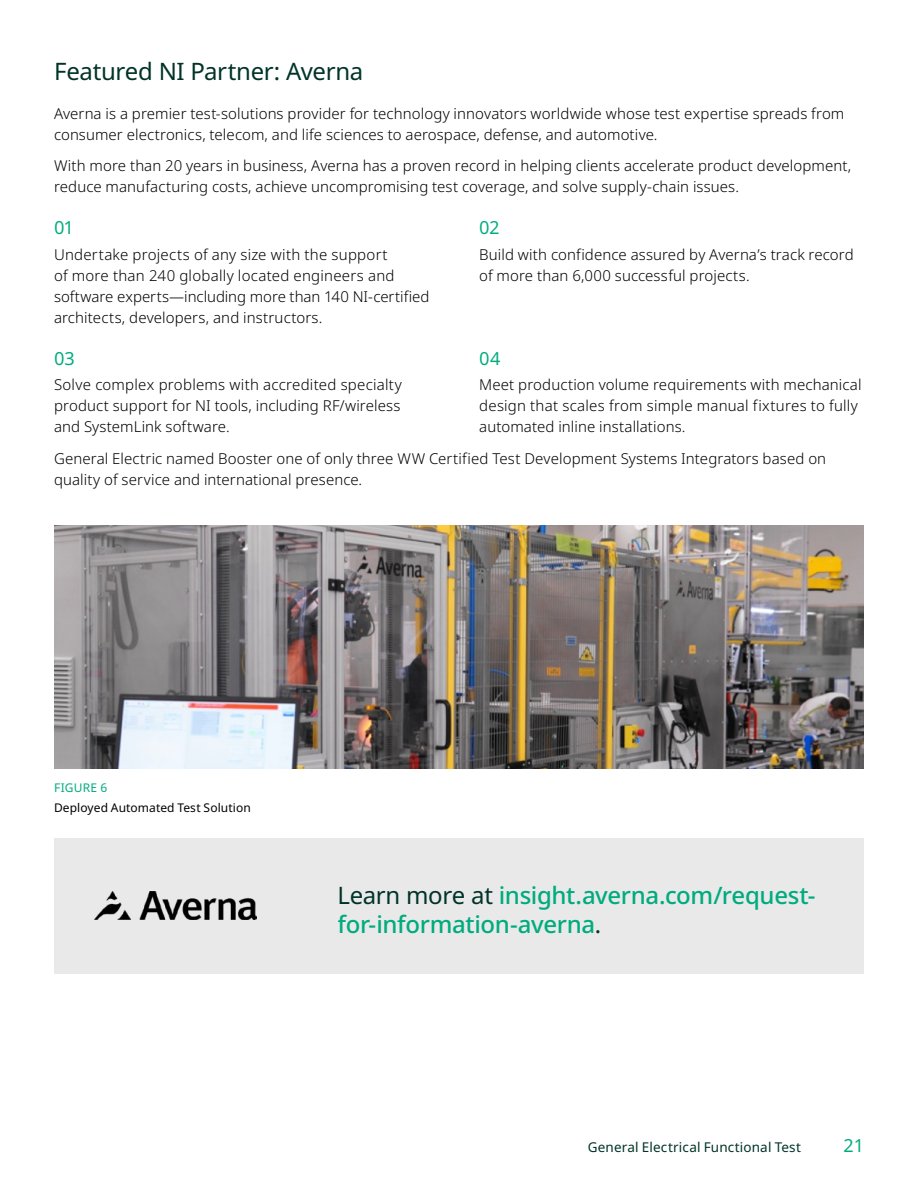
<style>
.page{position:relative;width:918px;height:1188px;background:#fff}
.page>*{position:absolute;margin:0;border:0;box-sizing:border-box;transform-origin:0 0}
.t1{font:500 24px/28.8px "Noto Sans";letter-spacing:-.015em;color:#00ac7e}
.t2{font:24px "Noto Sans";letter-spacing:-.015em;color:#003427}
.t3{font:18px "Noto Sans";letter-spacing:-.005em;color:#00ac7e}
.t4{font:300 15px/21px "Noto Sans";letter-spacing:.005em;color:#000}
.t5{font:13.5px "Noto Sans";letter-spacing:.01em;color:#003427}
.t6{font:12px "Noto Sans";letter-spacing:.005em;color:#000}
.t7{font:12px "Noto Sans";letter-spacing:.015em;color:#00ac7e}
.s1{font-weight:400;color:#003427}
</style>
<div class="page">
<img style="left:54px;top:525px;width:810px;height:243px">
<div style="left:338px;top:838px;width:526px;height:135px;background:#e9e9ea"></div>
<div style="left:54px;top:838px;width:284px;height:135px;background:#e9e9ea"></div>
<img style="left:94px;top:891px;width:162px;height:29px">
<h1 class="t2" style="left:54px;top:54px;width:311px">Featured NI Partner: Averna</h1>
<p class="t4" style="left:54px;top:103px;width:792px">Averna is a premier test-solutions provider for technology innovators worldwide whose test expertise spreads from consumer electronics, telecom, and life sciences to aerospace, defense, and automotive.</p>
<p class="t4" style="left:54px;top:156px;width:799px">With more than 20 years in business, Averna has a proven record in helping clients accelerate product development, reduce manufacturing costs, achieve uncompromising test coverage, and solve supply-chain issues.</p>
<p class="t3" style="left:54px;top:215px;width:20px">01</p>
<p class="t4" style="left:54px;top:244px;width:377px">Undertake projects of any size with the support<br>of more than 240 globally located engineers and software experts—including more than 140 NI-certified architects, developers, and instructors.</p>
<p class="t3" style="left:54px;top:345px;width:22px">03</p>
<p class="t4" style="left:54px;top:375px;width:350px;text-align:justify">Solve complex problems with accredited specialty product support for NI tools, including RF/wireless and SystemLink software.</p>
<p class="t3" style="left:479px;top:215px;width:22px">02</p>
<p class="t4" style="left:479px;top:244px;width:376px">Build with confidence assured by Averna’s track record of more than 6,000 successful projects.</p>
<p class="t3" style="left:479px;top:345px;width:23px">04</p>
<p class="t4" style="left:479px;top:375px;width:384px">Meet production volume requirements with mechanical design that scales from simple manual fixtures to fully automated inline installations.</p>
<p class="t4" style="left:54px;top:448px;width:774px">General Electric named Booster one of only three WW Certified Test Development Systems Integrators based on quality of service and international presence.</p>
<p class="t7" style="left:54px;top:779px;width:55px">FIGURE 6</p>
<p class="t6" style="left:54px;top:799px;width:198px">Deployed Automated Test Solution</p>
<h1 class="t1" style="left:338px;top:882px;width:479px"><span class="s1">Learn more at</span> insight.averna.com/request&shy;for-information-averna<span class="s1">.</span></h1>
<p class="t5" style="left:588px;top:1138px;width:215px">General Electrical Functional Test</p>
<p class="t3" style="left:844px;top:1133px;width:22px">21</p>
</div>
